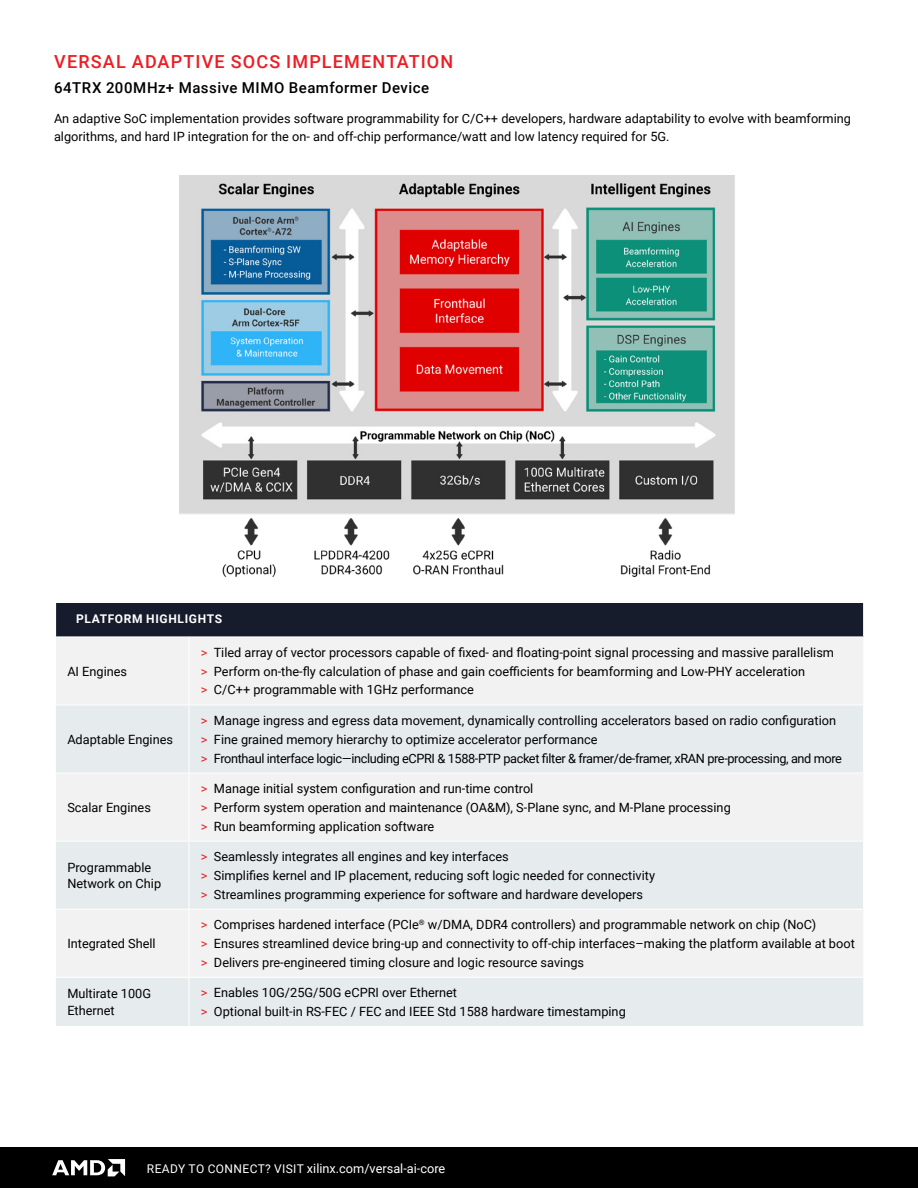
<style>
.page{position:relative;width:918px;height:1188px;background:#fff}
.page>*{position:absolute;margin:0;border:0;box-sizing:border-box;transform-origin:0 0}
.t1{font:500 18px "Roboto";letter-spacing:.065em;color:#ed1d24}
.t2{font:500 15px "Roboto";letter-spacing:.035em;color:#000101}
.t3{font:12.75px/18.8px "Roboto";color:#000}
.t4{font:12.75px "Roboto";color:#fff}
.t5{font:700 12px "Roboto";letter-spacing:.055em;color:#fff}
.s1{color:#ea1d25}
.s2{font-size:12px}
</style>
<div class="page">
<img style="left:179px;top:175px;width:556px;height:402px">
<div style="left:55px;top:602px;width:809px;height:35px;background:#171c2d"></div>
<div style="left:56px;top:638px;width:807px;height:66px;background:#f2f2f2"></div>
<svg style="left:56px;top:706px;width:807px;height:320px;fill:#e6ebed"></svg>
<hr style="left:55px;top:602px;width:134px;height:1px;background:#fff">
<hr style="left:55px;top:603px;width:1px;height:34px;background:#fff">
<hr style="left:189px;top:602px;width:676px;height:1px;background:#fff">
<hr style="left:863px;top:603px;width:2px;height:34px;background:#fff">
<hr style="left:189px;top:637px;width:1px;height:68px;background:#fff">
<hr style="left:189px;top:705px;width:1px;height:68px;background:#fff">
<hr style="left:189px;top:773px;width:1px;height:68px;background:#fff">
<hr style="left:189px;top:841px;width:1px;height:68px;background:#fff">
<hr style="left:189px;top:910px;width:1px;height:67px;background:#fff">
<hr style="left:189px;top:978px;width:1px;height:48px;background:#fff">
<hr style="left:55px;top:773px;width:134px;height:1px;background:#fff">
<hr style="left:189px;top:773px;width:675px;height:1px;background:#fff">
<hr style="left:55px;top:841px;width:134px;height:1px;background:#fff">
<hr style="left:189px;top:841px;width:675px;height:1px;background:#fff">
<hr style="left:55px;top:909px;width:134px;height:1px;background:#fff">
<hr style="left:189px;top:909px;width:675px;height:1px;background:#fff">
<hr style="left:55px;top:977px;width:134px;height:1px;background:#fff">
<hr style="left:189px;top:977px;width:675px;height:1px;background:#fff">
<div style="left:0;top:1148px;width:918px;height:40px;background:#000"></div>
<svg style="left:52px;top:1159px;width:73px;height:17px"></svg>
<h1 class="t1" style="left:54px;top:48px;width:400px">VERSAL ADAPTIVE SOCS IMPLEMENTATION</h1>
<p class="t2" style="left:54px;top:77px;width:377px">64TRX 200MHz+ Massive MIMO Beamformer Device</p>
<p class="t3" style="left:54px;top:109px;width:799px;line-height:18px">An adaptive SoC implementation provides software programmability for C/C++ developers, hardware adaptability to evolve with beamforming algorithms, and hard IP integration for the on- and off-chip performance/watt and low latency required for 5G.</p>
<p class="t5" style="left:76px;top:611px;width:148px">PLATFORM HIGHLIGHTS</p>
<p class="t3" style="left:67px;top:661px;width:61px">AI Engines</p>
<p class="t3" style="left:67px;top:729px;width:107px">Adaptable Engines</p>
<p class="t3" style="left:67px;top:798px;width:85px">Scalar Engines</p>
<p class="t3" style="left:201px;top:643px;width:635px"><span class="s1">&gt;</span> Tiled array of vector processors capable of fixed- and floating-point signal processing and massive parallelism <span class="s1">&gt;</span> Perform on-the-fly calculation of phase and gain coefficients for beamforming and Low-PHY acceleration<br><span class="s1">&gt;</span> C/C++ programmable with 1GHz performance</p>
<p class="t3" style="left:201px;top:711px;width:643px"><span class="s1">&gt;</span> Manage ingress and egress data movement, dynamically controlling accelerators based on radio configuration <span class="s1">&gt;</span> Fine grained memory hierarchy to optimize accelerator performance<br><span class="s1">&gt;</span> Fronthaul interface logic—including eCPRI &amp; 1588-PTP packet filter &amp; framer/de-framer, xRAN pre-processing, and more</p>
<p class="t3" style="left:201px;top:779px;width:531px"><span class="s1">&gt;</span> Manage initial system configuration and run-time control<br><span class="s1">&gt;</span> Perform system operation and maintenance (OA&amp;M), S-Plane sync, and M-Plane processing <span class="s1">&gt;</span> Run beamforming application software</p>
<p class="t3" style="left:67px;top:858px;width:95px;line-height:16.5px">Programmable<br>Network on Chip</p>
<p class="t3" style="left:201px;top:847px;width:456px"><span class="s1">&gt;</span> Seamlessly integrates all engines and key interfaces<br><span class="s1">&gt;</span> Simplifies kernel and IP placement, reducing soft logic needed for connectivity <span class="s1">&gt;</span> Streamlines programming experience for software and hardware developers</p>
<p class="t3" style="left:67px;top:934px;width:90px">Integrated Shell</p>
<p class="t3" style="left:201px;top:915px;width:655px"><span class="s1">&gt;</span> Comprises hardened interface (PCIe<sup>®</sup> w/DMA, DDR4 controllers) and programmable network on chip (NoC)<br><span class="s1">&gt;</span> Ensures streamlined device bring-up and connectivity to off-chip interfaces–making the platform available at boot <span class="s1">&gt;</span> Delivers pre-engineered timing closure and logic resource savings</p>
<p class="t3" style="left:67px;top:985px;width:85px;line-height:16.5px">Multirate 100G<br>Ethernet</p>
<p class="t3" style="left:201px;top:983px;width:426px"><span class="s1">&gt;</span> Enables 10G/25G/50G eCPRI over Ethernet<br><span class="s1">&gt;</span> Optional built-in RS-FEC / FEC and IEEE Std 1588 hardware timestamping</p>
<p class="t4" style="left:147px;top:1159px;width:300px"><span class="s2">READY TO CONNECT? VISIT</span> xilinx.com/versal-ai-core</p>
</div>
